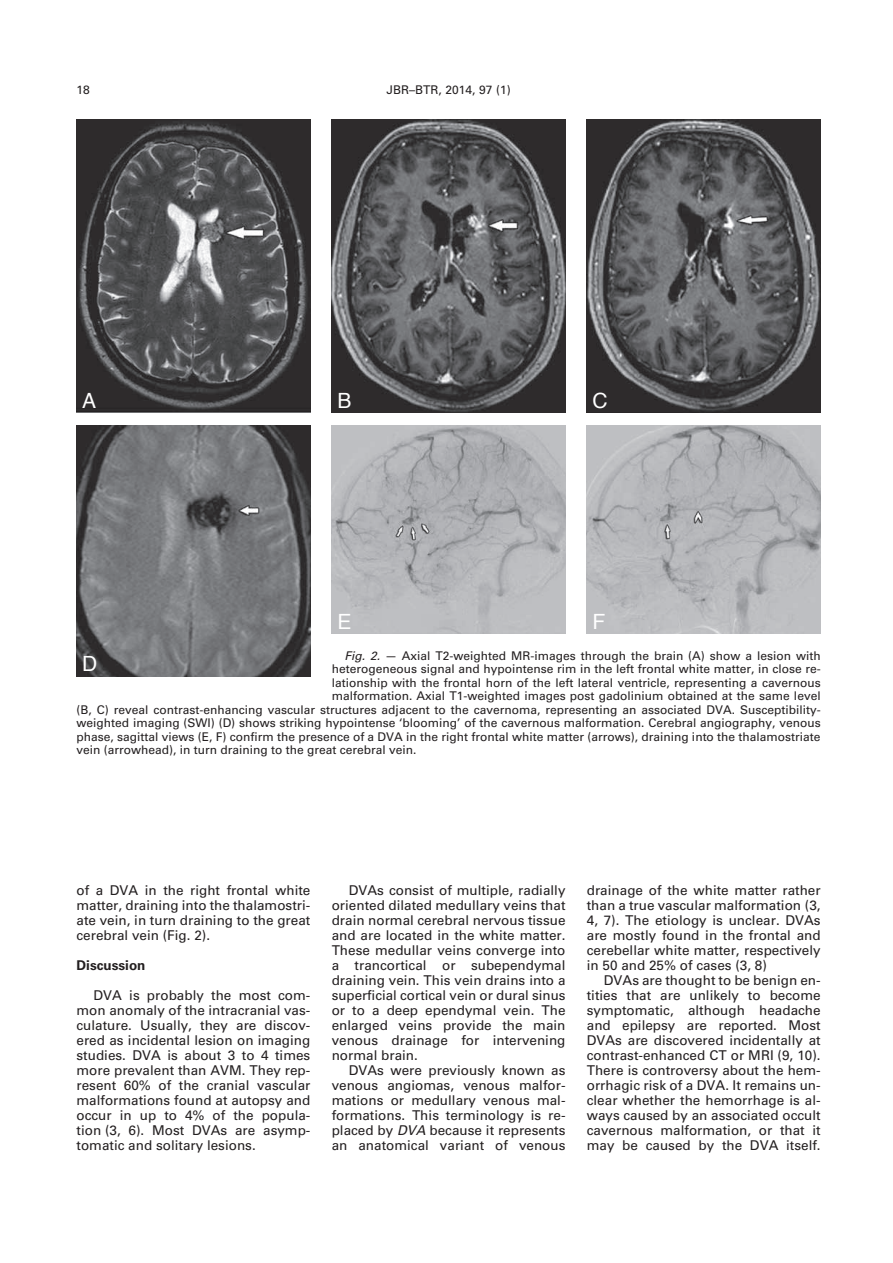
<style>
.page{position:relative;width:893px;height:1263px;background:#fff}
.page>*{position:absolute;margin:0;border:0;box-sizing:border-box;transform-origin:0 0}
.t1{font:21px "Helvetica";color:#fff}
.t2{font:13.5px/15px "Univers";color:#231f20;text-align:justify}
.t3{font:700 13.5px "Univers";color:#231f20}
.t4{font:12px "Univers";color:#231f20}
.t5{font:12px "Univers";color:#231f20}
.s1{font-style:italic}
</style>
<div class="page">
<img style="left:77px;top:119px;width:233px;height:293px">
<img style="left:332px;top:119px;width:234px;height:293px">
<img style="left:587px;top:119px;width:234px;height:293px">
<img style="left:77px;top:425px;width:233px;height:251px">
<img style="left:332px;top:425px;width:234px;height:209px">
<img style="left:587px;top:425px;width:234px;height:209px">
<p class="t4" style="left:77px;top:83px;width:15px">18</p>
<p class="t5" style="left:386px;top:83px;width:126px">JBR–BTR, 2014, 97 (1)</p>
<h1 class="t1" style="left:82px;top:384px;width:16px">A</h1>
<h1 class="t1" style="left:337px;top:384px;width:16px">B</h1>
<h1 class="t1" style="left:593px;top:384px;width:17px">C</h1>
<h1 class="t1" style="left:337px;top:605px;width:16px">E</h1>
<h1 class="t1" style="left:593px;top:605px;width:14px">F</h1>
<p class="t4" style="left:344px;top:648px;width:478px"><span class="s1">Fig. 2.</span> — Axial T2-weighted MR-images through the brain (A) show a lesion with</p>
<p class="t4" style="left:332px;top:662px;width:490px">heterogeneous signal and hypointense rim in the left frontal white matter, in close re-</p>
<p class="t4" style="left:332px;top:675px;width:491px">lationship with the frontal horn of the left lateral ventricle, representing a cavernous</p>
<p class="t4" style="left:332px;top:689px;width:490px">malformation. Axial T1-weighted images post gadolinium obtained at the same level</p>
<p class="t4" style="left:77px;top:702px;width:746px">(B, C) reveal contrast-enhancing vascular structures adjacent to the cavernoma, representing an associated DVA. Susceptibility-</p>
<p class="t4" style="left:77px;top:716px;width:746px">weighted imaging (SWI) (D) shows striking hypointense ‘blooming’ of the cavernous malformation. Cerebral angiography, venous</p>
<p class="t4" style="left:77px;top:729px;width:745px">phase, sagittal views (E, F) confirm the presence of a DVA in the right frontal white matter (arrows), draining into the thalamostriate</p>
<p class="t4" style="left:77px;top:743px;width:342px">vein (arrowhead), in turn draining to the great cerebral vein.</p>
<h1 class="t1" style="left:82px;top:648px;width:17px">D</h1>
<p class="t2" style="left:77px;top:882px;width:235px">of a DVA in the right frontal white matter, draining into the thalamostri&shy;ate vein, in turn draining to the great cerebral vein (Fig. 2).</p>
<p class="t3" style="left:77px;top:957px;width:70px">Discussion</p>
<p class="t2" style="left:77px;top:987px;width:235px;text-indent:17px">DVA is probably the most com&shy;mon anomaly of the intracranial vas&shy;culature. Usually, they are discov&shy;ered as incidental lesion on imaging studies. DVA is about 3 to 4 times more prevalent than AVM. They rep&shy;resent 60% of the cranial vascular malformations found at autopsy and occur in up to 4% of the popula&shy;tion (3, 6). Most DVAs are asymp&shy;tomatic and solitary lesions.</p>
<p class="t2" style="left:332px;top:882px;width:235px;text-indent:17px">DVAs consist of multiple, radially oriented dilated medullary veins that drain normal cerebral nervous tissue and are located in the white matter.<br>These medullar veins converge into a trancortical or subependymal draining vein. This vein drains into a superficial cortical vein or dural sinus or to a deep ependymal vein. The enlarged veins provide the main venous drainage for intervening normal brain.</p>
<p class="t2" style="left:332px;top:1062px;width:235px;text-indent:17px">DVAs were previously known as venous angiomas, venous malfor&shy;mations or medullary venous mal&shy;formations. This terminology is re&shy;placed by <span class="s1">DVA</span> because it represents an anatomical variant of venous</p>
<p class="t2" style="left:587px;top:882px;width:235px">drainage of the white matter rather than a true vascular malformation (3, 4, 7). The etiology is unclear. DVAs are mostly found in the frontal and cerebellar white matter, respectively in 50 and 25% of cases (3, 8)</p>
<p class="t2" style="left:587px;top:972px;width:235px;text-indent:17px">DVAs are thought to be benign en&shy;tities that are unlikely to become symptomatic, although headache and epilepsy are reported. Most DVAs are discovered incidentally at contrast-enhanced CT or MRI (9, 10).<br>There is controversy about the hem&shy;orrhagic risk of a DVA. It remains un&shy;clear whether the hemorrhage is al&shy;ways caused by an associated occult cavernous malformation, or that it may be caused by the DVA itself.</p>
</div>
